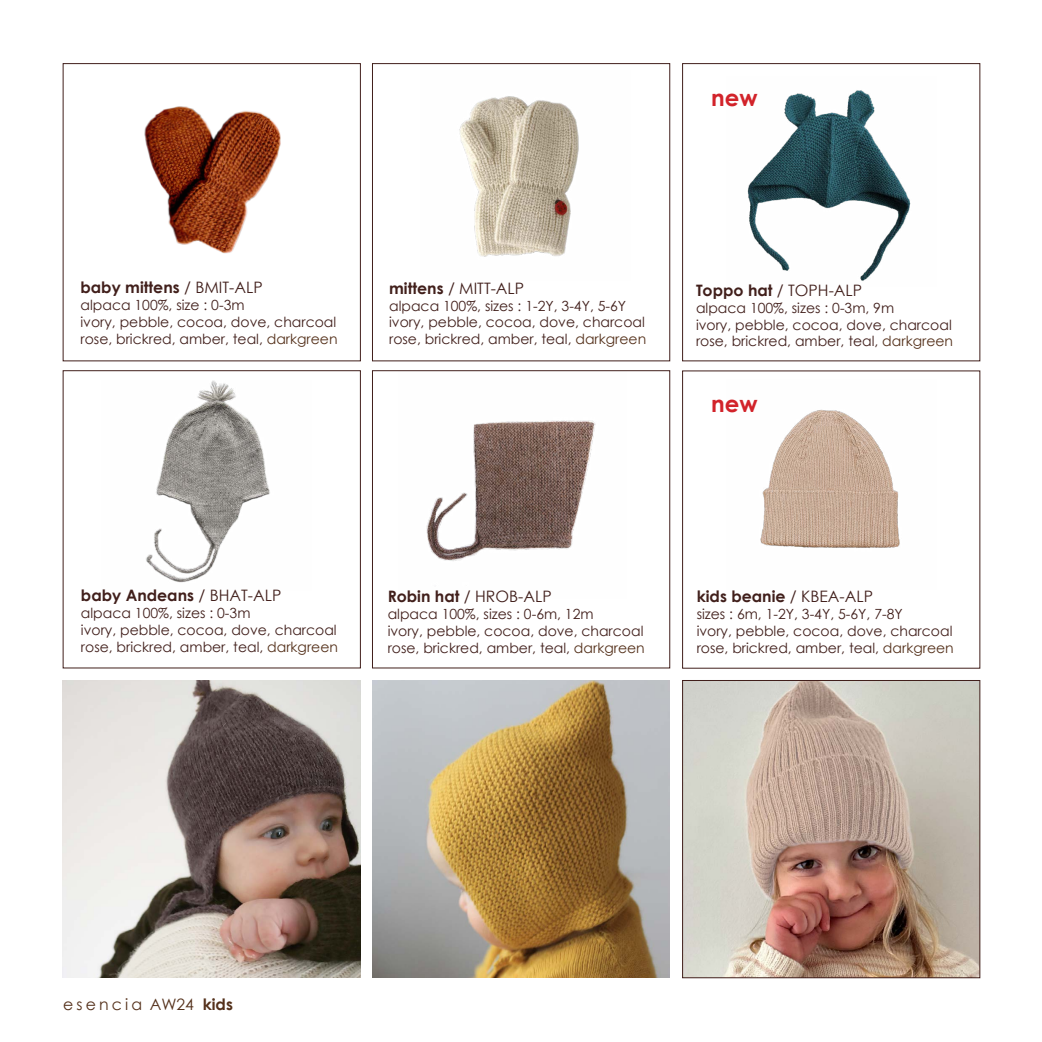
<style>
.page{position:relative;width:1042px;height:1042px;background:#fff}
.page>*{position:absolute;margin:0;border:0;box-sizing:border-box;transform-origin:0 0}
.t1{font:700 22.75px "Century Gothic";color:#d2232a}
.t2{font:700 15.75px "Century Gothic";color:#411f1b}
.t3{font:15.75px "Century Gothic";color:#411f1b}
.t4{font:15.75px "Century Gothic";letter-spacing:.2em;color:#54301a}
.t5{font:14px/16.8px "Century Gothic";color:#411f1b}
.s1{font-weight:400}
.s2{color:#54301a}
.s3{font-weight:700}
</style>
<div class="page">
<img style="left:747px;top:90px;width:164px;height:191px">
<div style="left:682px;top:63px;width:298px;height:298px;border:1px solid #411f1b"></div>
<img style="left:426px;top:420px;width:170px;height:141px">
<div style="left:372px;top:370px;width:298px;height:298px;border:1px solid #411f1b"></div>
<img style="left:144px;top:106px;width:137px;height:148px">
<div style="left:63px;top:63px;width:298px;height:298px;border:1px solid #411f1b"></div>
<img style="left:372px;top:680px;width:298px;height:298px">
<img style="left:684px;top:682px;width:294px;height:294px">
<div style="left:682px;top:680px;width:298px;height:298px;border:1px solid #411f1b"></div>
<img style="left:459px;top:96px;width:120px;height:161px">
<div style="left:372px;top:63px;width:298px;height:298px;border:1px solid #411f1b"></div>
<img style="left:146px;top:380px;width:124px;height:203px">
<div style="left:63px;top:370px;width:298px;height:298px;border:1px solid #411f1b"></div>
<img style="left:63px;top:680px;width:298px;height:298px">
<img style="left:760px;top:409px;width:140px;height:139px">
<h1 class="t1" style="left:711px;top:84px;width:48px">new</h1>
<p class="t2" style="left:80px;top:277px;width:184px">baby mittens <span class="s1">/ BMIT-ALP</span></p>
<p class="t5" style="left:80px;top:296px;width:258px">alpaca 100%, size : 0-3m<br>ivory, pebble, cocoa, dove, charcoal rose, brickred, amber, teal, <span class="s2">darkgreen</span></p>
<p class="t3" style="left:389px;top:278px;width:137px"><span class="s3">mittens</span> / MITT-ALP</p>
<p class="t5" style="left:389px;top:297px;width:258px">alpaca 100%, sizes : 1-2Y, 3-4Y, 5-6Y ivory, pebble, cocoa, dove, charcoal rose, brickred, amber, teal, <span class="s2">darkgreen</span></p>
<p class="t3" style="left:696px;top:281px;width:168px"><span class="s3">Toppo hat</span> / TOPH-ALP</p>
<p class="t5" style="left:696px;top:299px;width:258px">alpaca 100%, sizes : 0-3m, 9m<br>ivory, pebble, cocoa, dove, charcoal rose, brickred, amber, teal, <span class="s2">darkgreen</span></p>
<h1 class="t1" style="left:711px;top:389px;width:48px">new</h1>
<p class="t2" style="left:81px;top:586px;width:202px">baby Andeans <span class="s1">/ BHAT-ALP</span></p>
<p class="t5" style="left:81px;top:604px;width:258px">alpaca 100%, sizes : 0-3m<br>ivory, pebble, cocoa, dove, charcoal rose, brickred, amber, teal, <span class="s2">darkgreen</span></p>
<p class="t3" style="left:388px;top:587px;width:165px"><span class="s3">Robin hat</span> / HROB-ALP</p>
<p class="t5" style="left:388px;top:605px;width:258px">alpaca 100%, sizes : 0-6m, 12m<br>ivory, pebble, cocoa, dove, charcoal rose, brickred, amber, teal, <span class="s2">darkgreen</span></p>
<p class="t2" style="left:697px;top:587px;width:178px">kids beanie <span class="s1">/ KBEA-ALP</span></p>
<p class="t5" style="left:697px;top:605px;width:258px">sizes : 6m, 1-2Y, 3-4Y, 5-6Y, 7-8Y<br>ivory, pebble, cocoa, dove, charcoal rose, brickred, amber, teal, <span class="s2">darkgreen</span></p>
<p class="t4" style="left:63px;top:995px;width:171px">esencia AW24 <span class="s3">kids</span></p>
</div>
